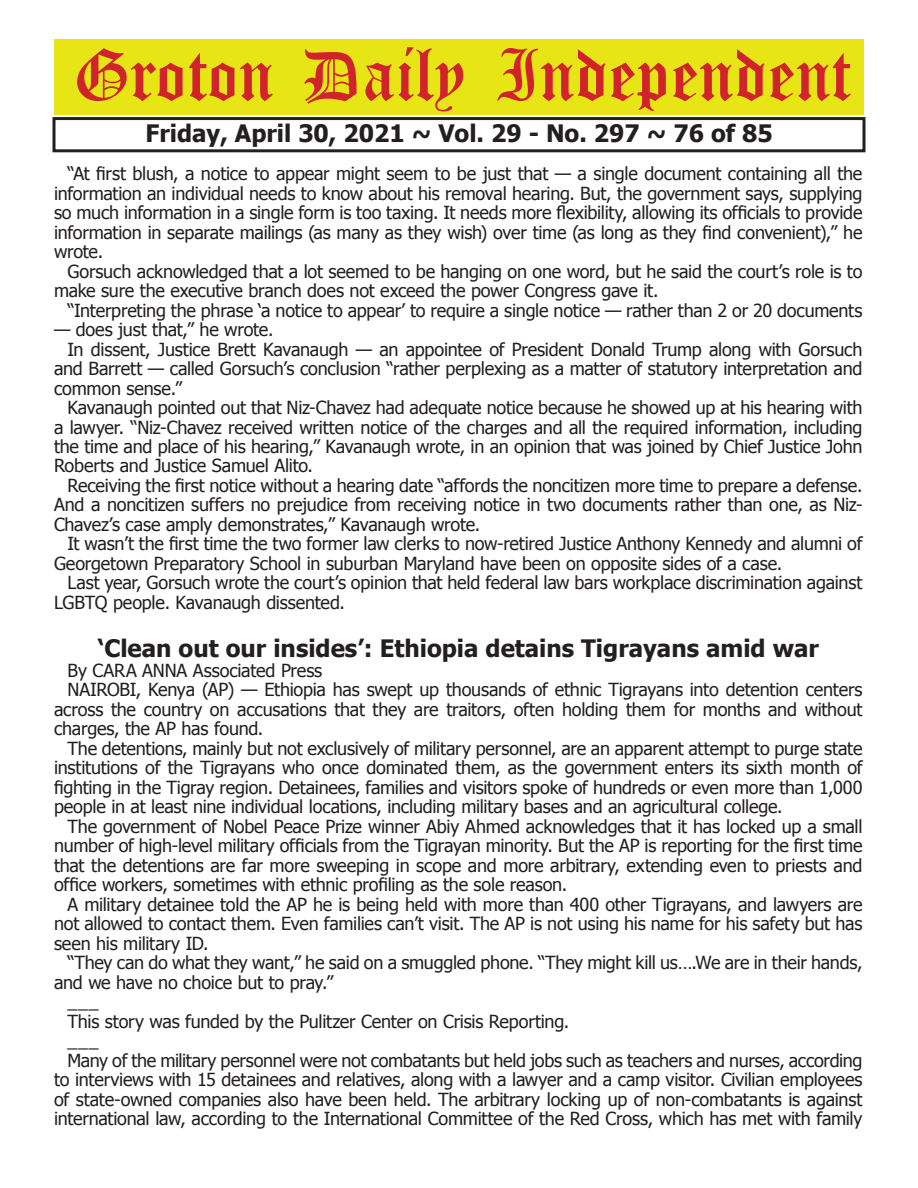
<style>
.page{position:relative;width:918px;height:1188px;background:#fff}
.page>*{position:absolute;margin:0;border:0;box-sizing:border-box;transform-origin:0 0}
.t1{font:54px "Old English Five";color:#d1232a}
.t2{font:700 24px "Tahoma";color:#231f20}
.t3{font:18px/19.5px "Tahoma";letter-spacing:-.015em;color:#231f20;text-align:justify}
</style>
<div class="page">
<div style="left:52px;top:117px;width:814px;height:35px;border:3px solid #231f20"></div>
<div style="left:54px;top:40px;width:810px;height:75px;background:#e7e515"></div>
<h1 class="t1" style="left:73px;top:50px;width:779px">Groton Daily Independent</h1>
<h2 class="t2" style="left:145px;top:116px;width:629px">Friday, April 30, 2021 ~ Vol. 29 - No. 297 ~ 76 of 85</h2>
<p class="t3" style="left:54px;top:163px;width:810px;text-indent:14px">“At first blush, a notice to appear might seem to be just that — a single document containing all the information an individual needs to know about his removal hearing. But, the government says, supplying so much information in a single form is too taxing. It needs more flexibility, allowing its officials to provide information in separate mailings (as many as they wish) over time (as long as they find convenient),” he wrote.</p>
<p class="t3" style="left:54px;top:260px;width:810px;text-indent:14px">Gorsuch acknowledged that a lot seemed to be hanging on one word, but he said the court’s role is to make sure the executive branch does not exceed the power Congress gave it.</p>
<p class="t3" style="left:68px;top:299px;width:796px">“Interpreting the phrase ‘a notice to appear’ to require a single notice — rather than 2 or 20 documents</p>
<p class="t3" style="left:54px;top:319px;width:221px">— does just that,” he wrote.</p>
<p class="t3" style="left:68px;top:338px;width:797px">In dissent, Justice Brett Kavanaugh — an appointee of President Donald Trump along with Gorsuch</p>
<p class="t3" style="left:54px;top:358px;width:810px">and Barrett — called Gorsuch’s conclusion “rather perplexing as a matter of statutory interpretation and</p>
<p class="t3" style="left:54px;top:377px;width:130px">common sense.”</p>
<p class="t3" style="left:68px;top:397px;width:797px">Kavanaugh pointed out that Niz-Chavez had adequate notice because he showed up at his hearing with</p>
<p class="t3" style="left:54px;top:416px;width:810px">a lawyer. “Niz-Chavez received written notice of the charges and all the required information, including</p>
<p class="t3" style="left:54px;top:436px;width:810px">the time and place of his hearing,” Kavanaugh wrote, in an opinion that was joined by Chief Justice John</p>
<p class="t3" style="left:54px;top:455px;width:261px">Roberts and Justice Samuel Alito.</p>
<p class="t3" style="left:68px;top:475px;width:796px">Receiving the first notice without a hearing date “affords the noncitizen more time to prepare a defense.</p>
<p class="t3" style="left:54px;top:494px;width:810px">And a noncitizen suffers no prejudice from receiving notice in two documents rather than one, as Niz-</p>
<p class="t3" style="left:54px;top:514px;width:428px">Chavez’s case amply demonstrates,” Kavanaugh wrote.</p>
<p class="t3" style="left:68px;top:533px;width:796px">It wasn’t the first time the two former law clerks to now-retired Justice Anthony Kennedy and alumni of</p>
<p class="t3" style="left:54px;top:553px;width:730px">Georgetown Preparatory School in suburban Maryland have been on opposite sides of a case.</p>
<p class="t3" style="left:68px;top:572px;width:796px">Last year, Gorsuch wrote the court’s opinion that held federal law bars workplace discrimination against</p>
<p class="t3" style="left:54px;top:592px;width:292px">LGBTQ people. Kavanaugh dissented.</p>
<h2 class="t2" style="left:98px;top:632px;width:723px">‘Clean out our insides’: Ethiopia detains Tigrayans amid war</h2>
<p class="t3" style="left:68px;top:660px;width:256px">By CARA ANNA Associated Press</p>
<p class="t3" style="left:68px;top:679px;width:797px">NAIROBI, Kenya (AP) — Ethiopia has swept up thousands of ethnic Tigrayans into detention centers</p>
<p class="t3" style="left:54px;top:699px;width:810px">across the country on accusations that they are traitors, often holding them for months and without</p>
<p class="t3" style="left:54px;top:718px;width:211px">charges, the AP has found.</p>
<p class="t3" style="left:68px;top:738px;width:796px">The detentions, mainly but not exclusively of military personnel, are an apparent attempt to purge state</p>
<p class="t3" style="left:54px;top:757px;width:810px">institutions of the Tigrayans who once dominated them, as the government enters its sixth month of</p>
<p class="t3" style="left:54px;top:777px;width:810px">fighting in the Tigray region. Detainees, families and visitors spoke of hundreds or even more than 1,000</p>
<p class="t3" style="left:54px;top:796px;width:730px">people in at least nine individual locations, including military bases and an agricultural college.</p>
<p class="t3" style="left:68px;top:816px;width:796px">The government of Nobel Peace Prize winner Abiy Ahmed acknowledges that it has locked up a small</p>
<p class="t3" style="left:54px;top:835px;width:810px">number of high-level military officials from the Tigrayan minority. But the AP is reporting for the first time</p>
<p class="t3" style="left:54px;top:855px;width:810px">that the detentions are far more sweeping in scope and more arbitrary, extending even to priests and</p>
<p class="t3" style="left:54px;top:874px;width:515px">office workers, sometimes with ethnic profiling as the sole reason.</p>
<p class="t3" style="left:68px;top:894px;width:797px">A military detainee told the AP he is being held with more than 400 other Tigrayans, and lawyers are</p>
<p class="t3" style="left:54px;top:913px;width:810px">not allowed to contact them. Even families can’t visit. The AP is not using his name for his safety but has</p>
<p class="t3" style="left:54px;top:933px;width:156px">seen his military ID.</p>
<p class="t3" style="left:68px;top:952px;width:797px">“They can do what they want,” he said on a smuggled phone. “They might kill us….We are in their hands,</p>
<p class="t3" style="left:54px;top:972px;width:281px">and we have no choice but to pray.”</p>
<p class="t3" style="left:68px;top:991px;width:33px">___</p>
<p class="t3" style="left:68px;top:1011px;width:503px">This story was funded by the Pulitzer Center on Crisis Reporting.</p>
<p class="t3" style="left:68px;top:1030px;width:33px">___</p>
<p class="t3" style="left:68px;top:1050px;width:796px">Many of the military personnel were not combatants but held jobs such as teachers and nurses, according</p>
<p class="t3" style="left:54px;top:1069px;width:810px">to interviews with 15 detainees and relatives, along with a lawyer and a camp visitor. Civilian employees</p>
<p class="t3" style="left:54px;top:1089px;width:810px">of state-owned companies also have been held. The arbitrary locking up of non-combatants is against</p>
<p class="t3" style="left:54px;top:1108px;width:810px">international law, according to the International Committee of the Red Cross, which has met with family</p>
</div>
